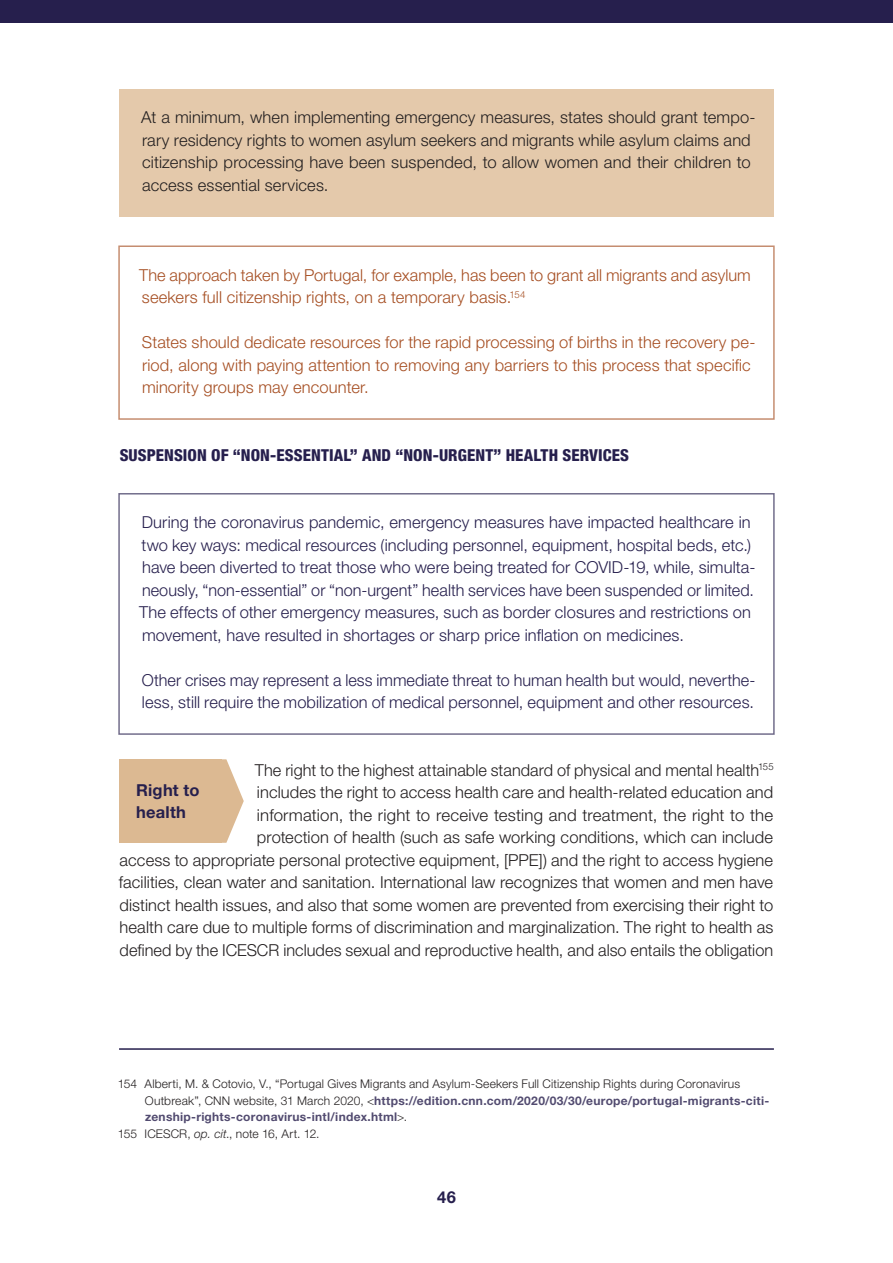
<style>
.page{position:relative;width:893px;height:1263px;background:#fff}
.page>*{position:absolute;margin:0;border:0;box-sizing:border-box;transform-origin:0 0}
.t1{font:300 16.5px/22.5px "Helvetica Neue LT Pro";letter-spacing:.005em;color:#231f20}
.t2{font:300 16.5px/22.5px "Helvetica Neue LT Pro";letter-spacing:.005em;color:#261f4d}
.t3{font:300 16.5px/22.5px "Helvetica Neue LT Pro";letter-spacing:.005em;color:#a64f23}
.t4{font:800 condensed 16.5px "Helvetica Neue LT Pro";letter-spacing:.005em;color:#261f4d}
.t5{font:700 16.5px/22.5px "Helvetica Neue LT Pro";letter-spacing:.015em;color:#261f4d}
.t6{font:700 12px "Helvetica Neue LT Pro";letter-spacing:.025em;color:#524b70}
.t7{font:300 12px "Helvetica Neue LT Pro";letter-spacing:.015em;color:#231f20}
.s1{font-weight:300;color:#231f20}
.s2{font-style:italic}
</style>
<div class="page">
<div style="left:0;top:0;width:893px;height:22px;background:#261f4d"></div>
<div style="left:119px;top:89px;width:655px;height:127px;background:#e4c9ab"></div>
<div style="left:118px;top:245px;width:657px;height:175px;border:2px solid #c58d70"></div>
<div style="left:118px;top:493px;width:657px;height:242px;border:2px solid #726d8b"></div>
<svg style="left:221px;top:759px;width:23px;height:84px"></svg>
<div style="left:119px;top:759px;width:102px;height:84px;background:#dcb992"></div>
<hr style="left:119px;top:1048px;width:655px;height:2px;background:#261f4d">
<p class="t1" style="left:141px;top:106px;width:616px">At a minimum, when implementing emergency measures, states should grant tempo&shy;rary residency rights to women asylum seekers and migrants while asylum claims and citizenship processing have been suspended, to allow women and their children to access essential services.</p>
<p class="t3" style="left:139px;top:263px;width:613px">The approach taken by Portugal, for example, has been to grant all migrants and asylum seekers full citizenship rights, on a temporary basis.<sup>154</sup></p>
<p class="t3" style="left:142px;top:331px;width:615px">States should dedicate resources for the rapid processing of births in the recovery pe&shy;riod, along with paying attention to removing any barriers to this process that specific minority groups may encounter.</p>
<p class="t4" style="left:120px;top:444px;width:511px">SUSPENSION OF “NON-ESSENTIAL” AND “NON-URGENT” HEALTH SERVICES</p>
<p class="t2" style="left:139px;top:511px;width:618px">During the coronavirus pandemic, emergency measures have impacted healthcare in two key ways: medical resources (including personnel, equipment, hospital beds, etc.) have been diverted to treat those who were being treated for COVID-19, while, simulta&shy;neously, “non-essential” or “non-urgent” health services have been suspended or limited.<br>The effects of other emergency measures, such as border closures and restrictions on movement, have resulted in shortages or sharp price inflation on medicines.</p>
<p class="t2" style="left:142px;top:668px;width:615px">Other crises may represent a less immediate threat to human health but would, neverthe&shy;less, still require the mobilization of medical personnel, equipment and other resources.</p>
<p class="t1" style="left:119px;top:758px;width:656px;text-align:right">The right to the highest attainable standard of physical and mental health<sup>155<br></sup>includes the right to access health care and health-related education and<br>information, the right to receive testing and treatment, the right to the<br>protection of health (such as safe working conditions, which can include<br>access to appropriate personal protective equipment, [PPE]) and the right to access hygiene facilities, clean water and sanitation. International law recognizes that women and men have distinct health issues, and also that some women are prevented from exercising their right to health care due to multiple forms of discrimination and marginalization. The right to health as defined by the ICESCR includes sexual and reproductive health, and also entails the obligation</p>
<p class="t5" style="left:136px;top:778px;width:65px">Right to health</p>
<p class="t7" style="left:118px;top:1076px;width:624px">154 Alberti, M. &amp; Cotovio, V., “Portugal Gives Migrants and Asylum-Seekers Full Citizenship Rights during Coronavirus</p>
<p class="t6" style="left:145px;top:1093px;width:626px"><span class="s1">Outbreak”, CNN website, 31 March 2020, &lt;</span>https://edition.cnn.com/2020/03/30/europe/portugal-migrants-citi-</p>
<p class="t6" style="left:145px;top:1109px;width:264px">zenship-rights-coronavirus-intl/index.html<span class="s1">&gt;.</span></p>
<p class="t7" style="left:118px;top:1126px;width:203px">155 ICESCR, <span class="s2">op. cit</span>., note 16, Art. 12.</p>
<p class="t5" style="left:437px;top:1186px;width:20px">46</p>
</div>
